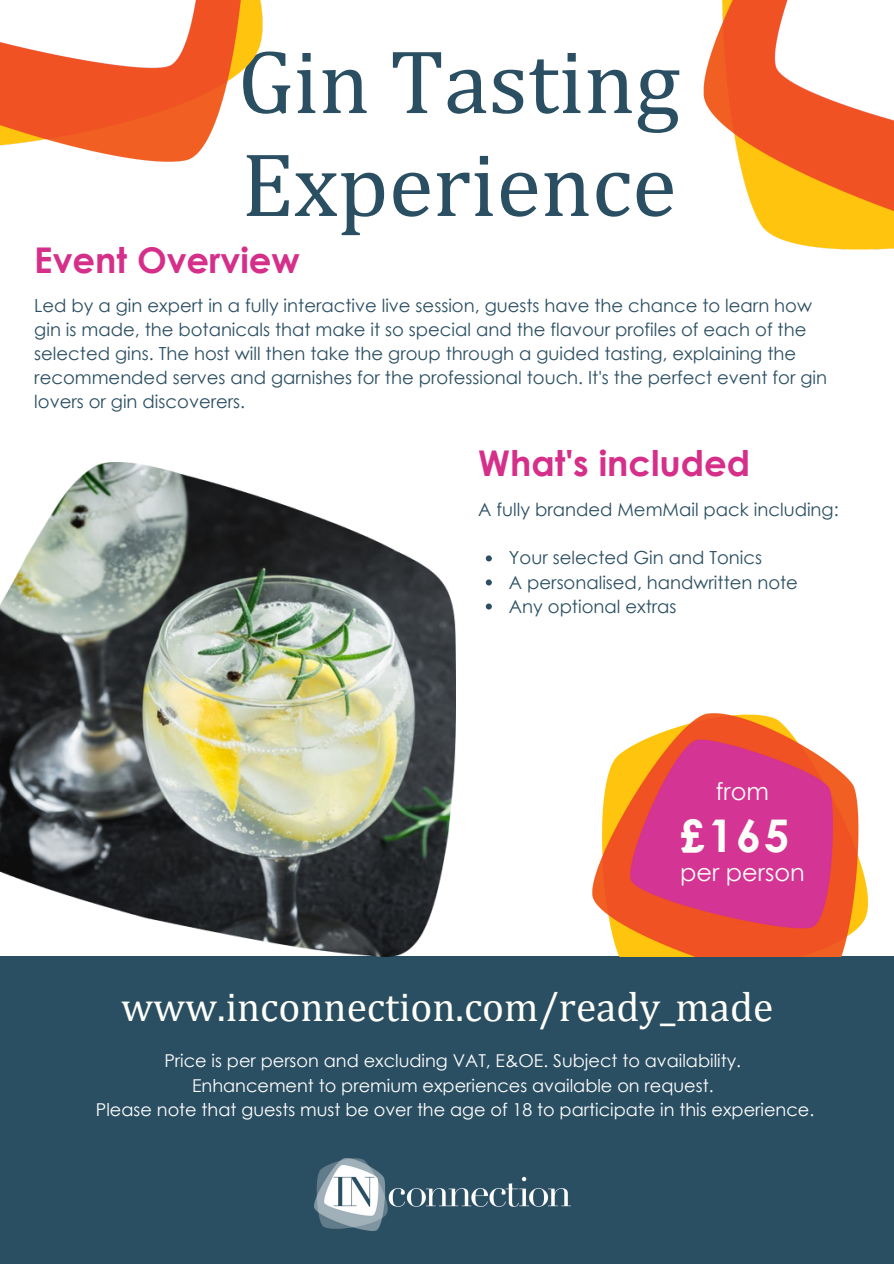
<style>
.page{position:relative;width:894px;height:1264px;background:#fff}
.page>*{position:absolute;margin:0;border:0;box-sizing:border-box;transform-origin:0 0}
.t1{font:91.2px/102.9px "Cambria";color:#2b4f62}
.t2{font:700 45px "Century Gothic";color:#fffff9}
.t3{font:41.25px "Cambria";color:#fffff9}
.t4{font:700 35.4px "Century Gothic";color:#d52f8a}
.t5{font:24px "Century Gothic";color:#fffff9}
.t6{font:18px/24px "Century Gothic";color:#2b4f62}
.t7{font:17.7px "Century Gothic";color:#fff}
</style>
<div class="page">
<div style="left:0;top:956px;width:893px;height:307px;background:#2b4f62"></div>
<img style="left:314px;top:1158px;width:256px;height:72px">
<img style="left:703px;top:0;width:190px;height:250px">
<img style="left:0;top:0;width:263px;height:162px">
<img style="left:592px;top:713px;width:277px;height:243px">
<img style="left:0;top:462px;width:456px;height:494px">
<svg style="left:485px;top:555px;width:6px;height:6px"></svg>
<svg style="left:485px;top:579px;width:6px;height:6px"></svg>
<svg style="left:485px;top:603px;width:6px;height:6px"></svg>
<p class="t1" style="left:238px;top:28px;width:443px">Gin Tasting<br>Experience</p>
<p class="t4" style="left:34px;top:237px;width:267px">Event Overview</p>
<p class="t6" style="left:34px;top:293px;width:794px">Led by a gin expert in a fully interactive live session, guests have the chance to learn how gin is made, the botanicals that make it so special and the flavour profiles of each of the selected gins. The host will then take the group through a guided tasting, explaining the recommended serves and garnishes for the professional touch. It's the perfect event for gin lovers or gin discoverers.</p>
<p class="t4" style="left:478px;top:440px;width:273px">What's included</p>
<p class="t6" style="left:478px;top:497px;width:362px">A fully branded MemMail pack including:</p>
<p class="t6" style="left:509px;top:545px;width:254px">Your selected Gin and Tonics</p>
<p class="t6" style="left:509px;top:569px;width:290px">A personalised, handwritten note</p>
<p class="t6" style="left:509px;top:593px;width:169px">Any optional extras</p>
<p class="t5" style="left:715px;top:775px;width:54px">from</p>
<p class="t2" style="left:680px;top:806px;width:110px">£165</p>
<p class="t5" style="left:680px;top:857px;width:126px">per person</p>
<p class="t3" style="left:121px;top:981px;width:653px">www.inconnection.com/ready_made</p>
<p class="t7" style="left:164px;top:1049px;width:578px">Price is per person and excluding VAT, E&amp;OE. Subject to availability.</p>
<p class="t7" style="left:192px;top:1073px;width:523px">Enhancement to premium experiences available on request.</p>
<p class="t7" style="left:96px;top:1098px;width:719px">Please note that guests must be over the age of 18 to participate in this experience.</p>
</div>
